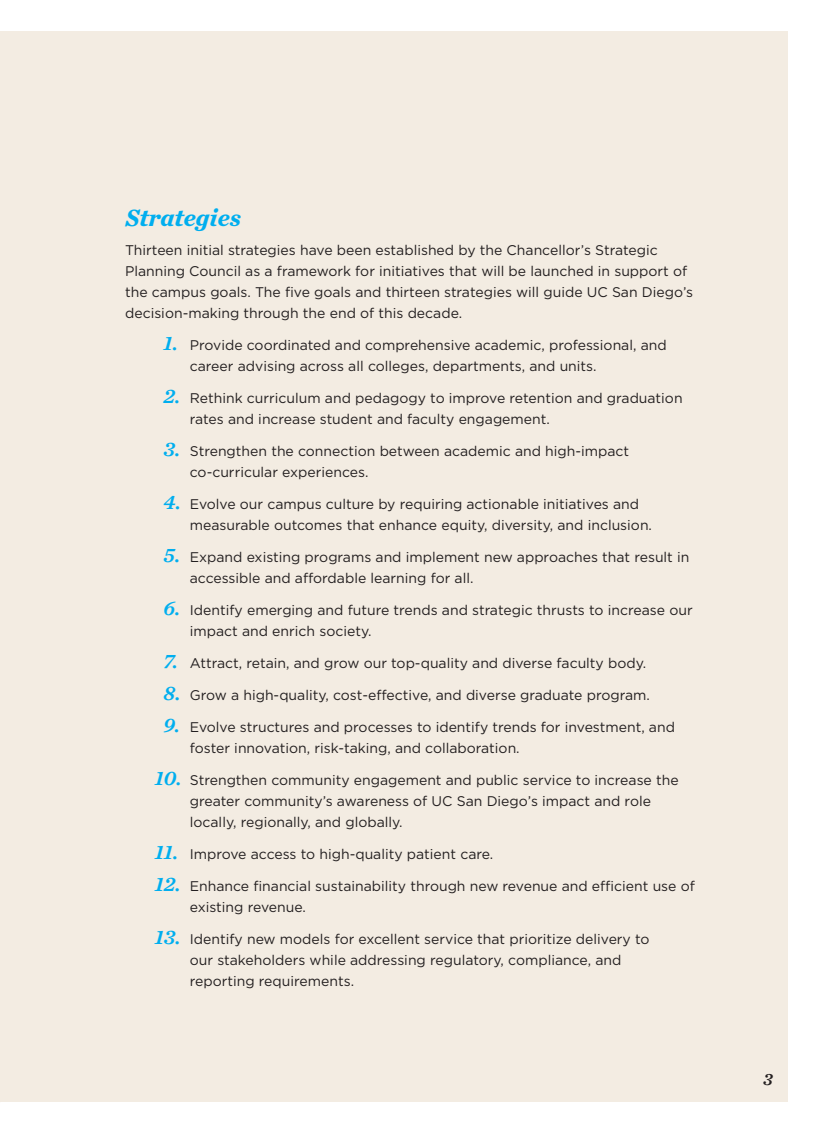
<style>
.page{position:relative;width:819px;height:1134px;background:#fff}
.page>*{position:absolute;margin:0;border:0;box-sizing:border-box;transform-origin:0 0}
.t1{font:italic 700 24.5px "Chronicle Text G2";color:#00aeef}
.t2{font:italic 17.5px "Chronicle Text G2 Semi";color:#231f20}
.t3{font:14px/21px "Gotham";color:#231f20}
.s1{font-family:"Chronicle Text G2 Semi";font-style:italic;font-size:21px;color:#00aeef}
</style>
<div class="page">
<div style="left:0;top:32px;width:788px;height:1070px;background:#f3ece2"></div>
<p class="t1" style="left:125px;top:198px;width:118px">Strategies</p>
<p class="t3" style="left:125px;top:239px;width:570px">Thirteen initial strategies have been established by the Chancellor’s Strategic Planning Council as a framework for initiatives that will be launched in support of the campus goals. The five goals and thirteen strategies will guide UC San Diego’s decision-making through the end of this decade.</p>
<p class="t3" style="left:190px;top:334px;width:478px;text-indent:-26px"><span class="s1">1.</span> Provide coordinated and comprehensive academic, professional, and career advising across all colleges, departments, and units.</p>
<p class="t3" style="left:190px;top:387px;width:494px;text-indent:-26px"><span class="s1">2.</span> Rethink curriculum and pedagogy to improve retention and graduation rates and increase student and faculty engagement.</p>
<p class="t3" style="left:190px;top:440px;width:441px;text-indent:-26px"><span class="s1">3.</span> Strengthen the connection between academic and high-impact co-curricular experiences.</p>
<p class="t3" style="left:190px;top:493px;width:464px;text-indent:-26px"><span class="s1">4.</span> Evolve our campus culture by requiring actionable initiatives and measurable outcomes that enhance equity, diversity, and inclusion.</p>
<p class="t3" style="left:190px;top:546px;width:501px;text-indent:-26px"><span class="s1">5.</span> Expand existing programs and implement new approaches that result in accessible and affordable learning for all.</p>
<p class="t3" style="left:190px;top:599px;width:504px;text-indent:-26px"><span class="s1">6.</span> Identify emerging and future trends and strategic thrusts to increase our impact and enrich society.</p>
<p class="t3" style="left:164px;top:652px;width:484px"><span class="s1">7.</span> Attract, retain, and grow our top-quality and diverse faculty body.</p>
<p class="t3" style="left:164px;top:684px;width:488px"><span class="s1">8.</span> Grow a high-quality, cost-effective, and diverse graduate program.</p>
<p class="t3" style="left:190px;top:717px;width:487px;text-indent:-26px"><span class="s1">9.</span> Evolve structures and processes to identify trends for investment, and foster innovation, risk-taking, and collaboration.</p>
<p class="t3" style="left:190px;top:770px;width:490px;text-indent:-35px"><span class="s1">10.</span> Strengthen community engagement and public service to increase the greater community’s awareness of UC San Diego’s impact and role locally, regionally, and globally.</p>
<p class="t3" style="left:155px;top:844px;width:340px"><span class="s1">11.</span> Improve access to high-quality patient care.</p>
<p class="t3" style="left:190px;top:876px;width:507px;text-indent:-35px"><span class="s1">12.</span> Enhance financial sustainability through new revenue and efficient use of existing revenue.</p>
<p class="t3" style="left:190px;top:929px;width:461px;text-indent:-35px"><span class="s1">13.</span> Identify new models for excellent service that prioritize delivery to our stakeholders while addressing regulatory, compliance, and reporting requirements.</p>
<p class="t2" style="left:763px;top:1066px;width:11px">3</p>
</div>
